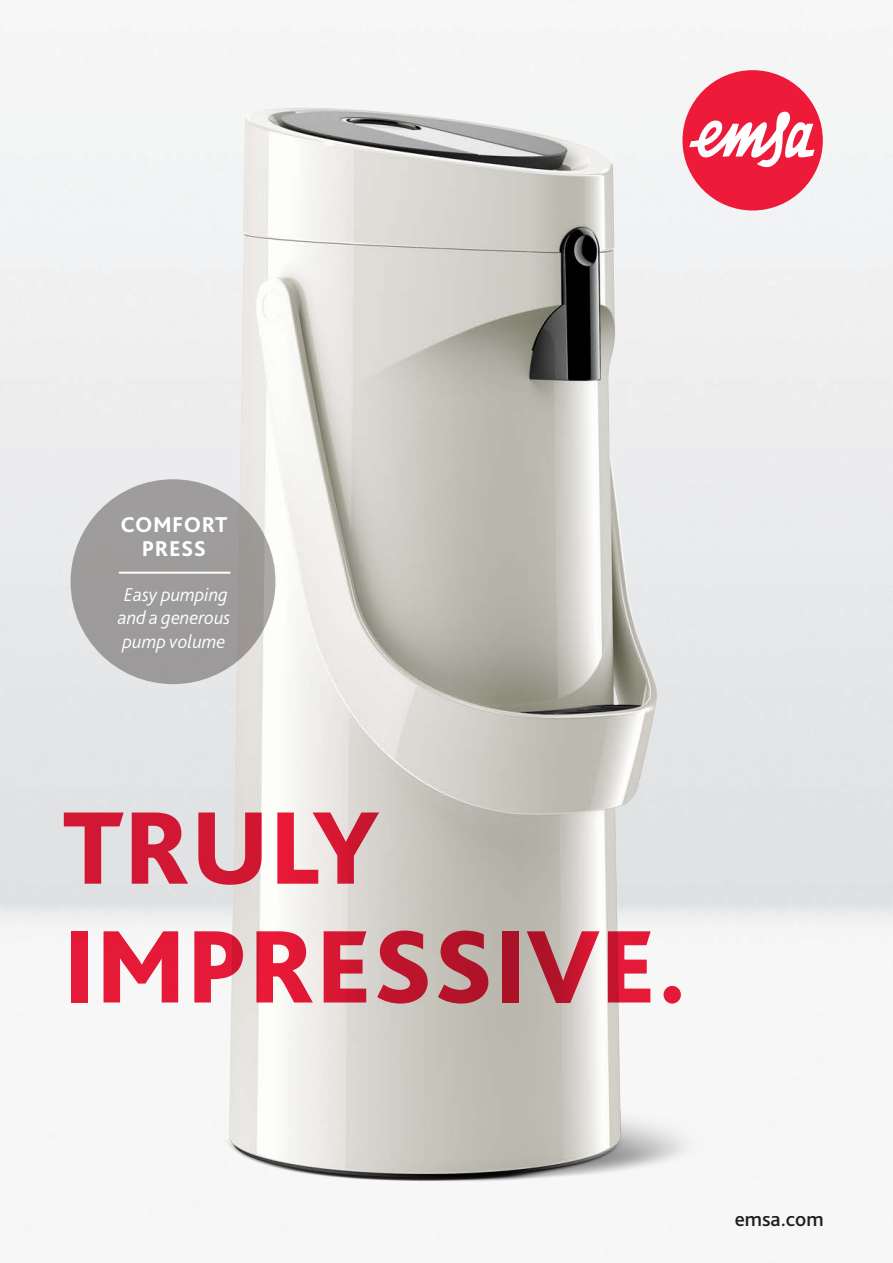
<style>
.page{position:relative;width:893px;height:1263px;background:#fff}
.page>*{position:absolute;margin:0;border:0;box-sizing:border-box;transform-origin:0 0}
.t1{font:800 108px/118.8px "Bliss Pro";color:#ed1a3a}
.t2{font:800 22.5px/24.8px "Bliss Pro";letter-spacing:.02em;color:#fff;text-align:center}
.t3{font:500 21px "Bliss Pro";color:#231f20}
.t4{font:italic 300 19.5px/23.4px "Bliss Pro";color:#fff;text-align:center}
</style>
<div class="page">
<img style="left:86px;top:0;width:807px;height:1263px">
<div style="left:682px;top:70px;width:141px;height:140px;background:#ed1a3a;border-radius:50%"></div>
<svg style="left:689px;top:111px;width:126px;height:57px"></svg>
<div style="left:71px;top:479px;width:204px;height:205px;background:#9e9b9b;border-radius:50%"></div>
<hr style="left:119px;top:572px;width:111px;height:2px;background:#fff">
<p class="t2" style="left:120px;top:511px;width:109px">COMFORT<br>PRESS</p>
<p class="t4" style="left:118px;top:582px;width:114px">Easy pumping and a generous pump volume</p>
<h1 class="t1" style="left:63px;top:786px;width:627px">TRULY<br>IMPRESSIVE.</h1>
<p class="t3" style="left:735px;top:1206px;width:91px">emsa.com</p>
</div>
